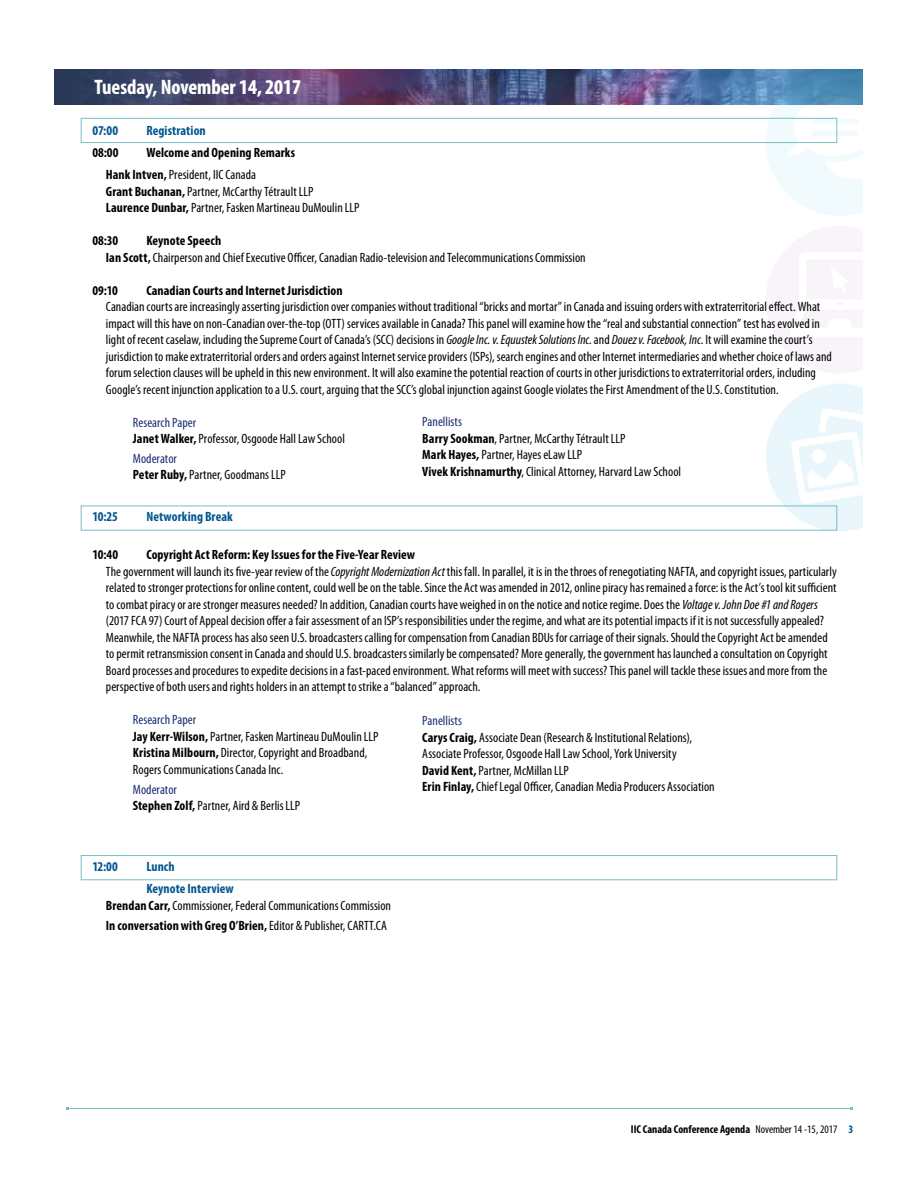
<style>
.page{position:relative;width:918px;height:1188px;background:#fff}
.page>*{position:absolute;margin:0;border:0;box-sizing:border-box;transform-origin:0 0}
.t1{font:700 condensed 21px "Myriad Pro";color:#fff}
.t2{font:condensed 13.5px/16.5px "Myriad Pro";color:#000}
.t3{font:700 condensed 13.5px/21.9px "Myriad Pro";letter-spacing:.005em;color:#000}
.t4{font:700 condensed 13.5px/21.9px "Myriad Pro";letter-spacing:.005em;color:#00558e}
.t5{font:700 condensed 11.4px "Myriad Pro";color:#000}
.s1{font-weight:400}
.s2{font-weight:700}
.s3{font-style:italic}
.s4{color:#1b2e71}
.s5{color:#00558e}
</style>
<div class="page">
<img style="left:613px;top:69px;width:153px;height:36px">
<svg style="left:54px;top:69px;width:559px;height:36px;background:#4c4872"></svg>
<svg style="left:766px;top:383px;width:97px;height:148px"></svg>
<svg style="left:766px;top:226px;width:97px;height:147px"></svg>
<svg style="left:766px;top:68px;width:97px;height:148px"></svg>
<hr style="left:67px;top:1108px;width:785px;height:1px;background:#78bec5">
<div style="left:81px;top:118px;width:756px;height:25px;border:1px solid #78bec5"></div>
<div style="left:81px;top:855px;width:756px;height:25px;border:1px solid #78bec5"></div>
<h1 class="t1" style="left:94px;top:74px;width:208px">Tuesday, November 14, 2017</h1>
<p class="t4" style="left:92px;top:120px;width:27px">07:00</p>
<p class="t4" style="left:146px;top:120px;width:61px">Registration</p>
<p class="t3" style="left:92px;top:142px;width:28px">08:00</p>
<p class="t3" style="left:106px;top:142px;width:191px;text-indent:40px">Welcome and Opening Remarks<br>Hank Intven, <span class="s1">President, IIC Canada</span></p>
<p class="t2" style="left:106px;top:183px;width:255px"><span class="s2">Grant Buchanan,</span> Partner, McCarthy Tétrault LLP<br><span class="s2">Laurence Dunbar,</span> Partner, Fasken Martineau DuMoulin LLP</p>
<p class="t3" style="left:92px;top:229px;width:27px">08:30</p>
<p class="t2" style="left:106px;top:233px;width:481px;text-indent:40px"><span class="s2">Keynote Speech<br>Ian Scott,</span> Chairperson and Chief Executive Officer, Canadian Radio-television and Telecommunications Commission</p>
<p class="t3" style="left:92px;top:279px;width:27px">09:10</p>
<p class="t3" style="left:146px;top:279px;width:198px">Canadian Courts and Internet Jurisdiction</p>
<p class="t2" style="left:106px;top:299px;width:728px">Canadian courts are increasingly asserting jurisdiction over companies without traditional “bricks and mortar” in Canada and issuing orders with extraterritorial effect. What impact will this have on non-Canadian over-the-top (OTT) services available in Canada? This panel will examine how the “real and substantial connection” test has evolved in light of recent caselaw, including the Supreme Court of Canada’s (SCC) decisions in <span class="s3">Google Inc. v. Equustek Solutions Inc.</span> and <span class="s3">Douez v. Facebook, Inc</span>. It will examine the court’s jurisdiction to make extraterritorial orders and orders against Internet service providers (ISPs), search engines and other Internet intermediaries and whether choice of laws and forum selection clauses will be upheld in this new environment. It will also examine the potential reaction of courts in other jurisdictions to extraterritorial orders, including Google’s recent injunction application to a U.S. court, arguing that the SCC’s global injunction against Google violates the First Amendment of the U.S. Constitution.</p>
<p class="t2" style="left:133px;top:414px;width:214px"><span class="s4">Research Paper<br></span><span class="s2">Janet Walker,</span> Professor, Osgoode Hall Law School</p>
<p class="t2" style="left:133px;top:450px;width:154px"><span class="s4">Moderator<br></span><span class="s2">Peter Ruby,</span> Partner, Goodmans LLP</p>
<p class="t4" style="left:92px;top:505px;width:27px">10:25</p>
<p class="t4" style="left:146px;top:505px;width:88px">Networking Break</p>
<p class="t3" style="left:92px;top:544px;width:27px">10:40</p>
<p class="t2" style="left:422px;top:414px;width:260px"><span class="s4">Panellists<br></span><span class="s2">Barry Sookman</span>, Partner, McCarthy Tétrault LLP<br><span class="s2">Mark Hayes,</span> Partner, Hayes eLaw LLP<br><span class="s2">Vivek Krishnamurthy</span>, Clinical Attorney, Harvard Law School</p>
<p class="t2" style="left:106px;top:547px;width:732px;text-indent:40px"><span class="s2">Copyright Act Reform: Key Issues for the Five-Year Review<br></span>The government will launch its five-year review of the <span class="s3">Copyright Modernization Act</span> this fall. In parallel, it is in the throes of renegotiating NAFTA, and copyright issues, particularly related to stronger protections for online content, could well be on the table. Since the Act was amended in 2012, online piracy has remained a force: is the Act’s tool kit sufficient to combat piracy or are stronger measures needed? In addition, Canadian courts have weighed in on the notice and notice regime. Does the <span class="s3">Voltage v. John Doe #1 and Rogers </span>(2017 FCA 97) Court of Appeal decision offer a fair assessment of an ISP’s responsibilities under the regime, and what are its potential impacts if it is not successfully appealed?<br>Meanwhile, the NAFTA process has also seen U.S. broadcasters calling for compensation from Canadian BDUs for carriage of their signals. Should the Copyright Act be amended to permit retransmission consent in Canada and should U.S. broadcasters similarly be compensated? More generally, the government has launched a consultation on Copyright Board processes and procedures to expedite decisions in a fast-paced environment. What reforms will meet with success? This panel will tackle these issues and more from the perspective of both users and rights holders in an attempt to strike a “balanced” approach.</p>
<p class="t2" style="left:133px;top:712px;width:247px"><span class="s4">Research Paper<br></span><span class="s2">Jay Kerr-Wilson,</span> Partner, Fasken Martineau DuMoulin LLP <span class="s2">Kristina Milbourn,</span> Director, Copyright and Broadband, Rogers Communications Canada Inc.</p>
<p class="t2" style="left:133px;top:781px;width:169px"><span class="s4">Moderator<br></span><span class="s2">Stephen Zolf,</span> Partner, Aird &amp; Berlis LLP</p>
<p class="t2" style="left:422px;top:713px;width:294px"><span class="s4">Panellists<br></span><span class="s2">Carys Craig,</span> Associate Dean (Research &amp; Institutional Relations), Associate Professor, Osgoode Hall Law School, York University<br><span class="s2">David Kent,</span> Partner, McMillan LLP<br><span class="s2">Erin Finlay,</span> Chief Legal Officer, Canadian Media Producers Association</p>
<p class="t4" style="left:92px;top:856px;width:27px">12:00</p>
<p class="t4" style="left:146px;top:856px;width:89px">Lunch<br>Keynote Interview</p>
<p class="t2" style="left:106px;top:896px;width:287px;line-height:19.8px"><span class="s2">Brendan Carr,</span> Commissioner, Federal Communications Commission<br><span class="s2">In conversation with Greg O’Brien,</span> Editor &amp; Publisher, CARTT.CA</p>
<p class="t5" style="left:631px;top:1122px;width:224px">IIC Canada Conference Agenda <span class="s1">November 14 -15, 2017</span> <span class="s5">3</span></p>
</div>
